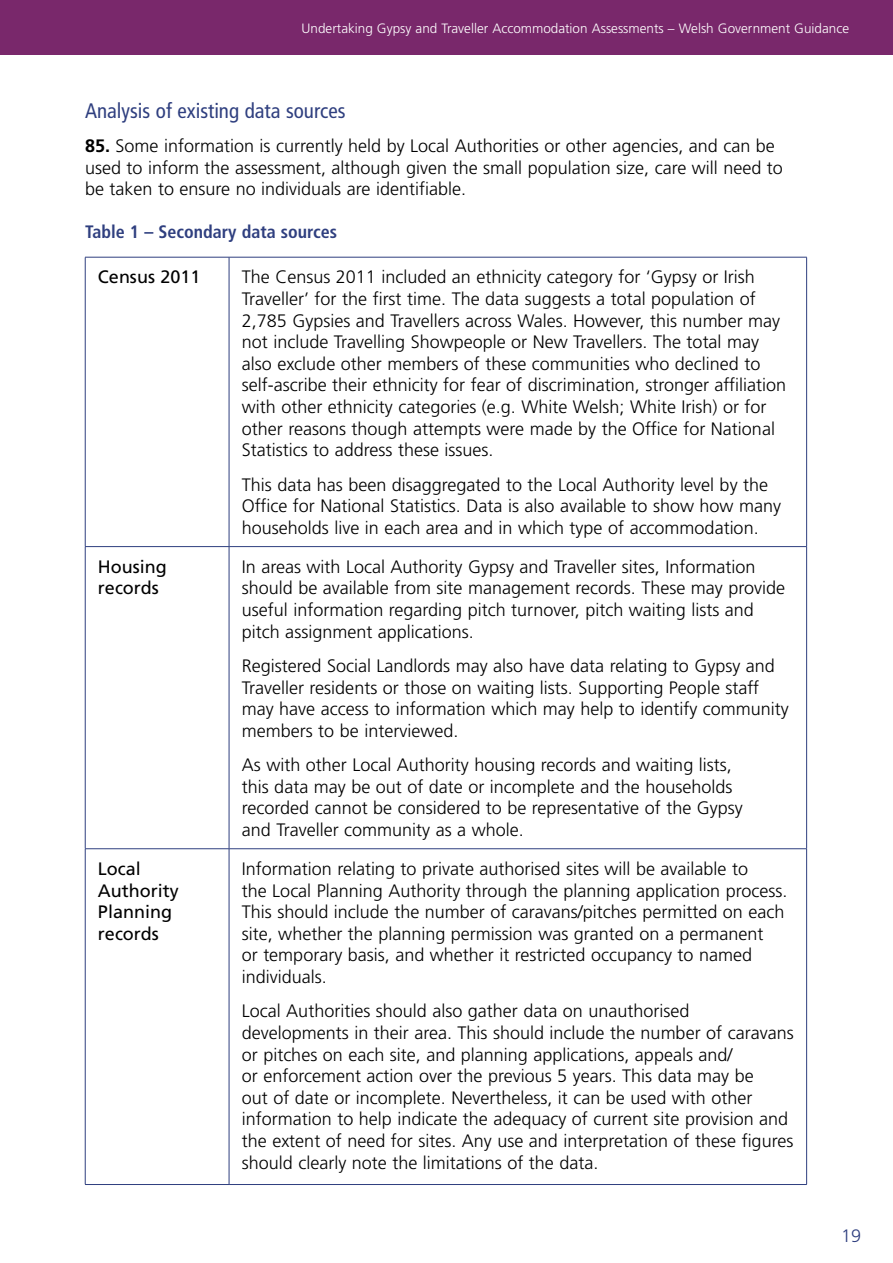
<style>
.page{position:relative;width:893px;height:1263px;background:#fff}
.page>*{position:absolute;margin:0;border:0;box-sizing:border-box;transform-origin:0 0}
.sub_heading{font:condensed 21px "Frutiger LT Std";color:#2f3f7f}
.table_text{font:300 18px/21.6px "Frutiger LT Std";color:#000}
.Body_text{font:300 18px/21.6px "Frutiger LT Std";color:#000}
.table_text-2{font:18px/21.6px "Frutiger LT Std";color:#000}
.sub_sub_heading{font:700 condensed 18px "Frutiger LT Std";color:#2f3f7f}
.t1{font:300 18px "Frutiger LT Std";color:#2f3f7f}
.t2{font:300 13.5px "Frutiger LT Std";color:#fff}
.s1{font-weight:700}
</style>
<div class="page">
<div style="left:0;top:0;width:893px;height:55px;background:#79286b"></div>
<hr style="left:85px;top:257px;width:144px;height:1px;background:#2f3f7f">
<hr style="left:85px;top:257px;width:1px;height:289px;background:#2f3f7f">
<hr style="left:229px;top:257px;width:578px;height:1px;background:#2f3f7f">
<hr style="left:229px;top:257px;width:1px;height:289px;background:#2f3f7f">
<hr style="left:806px;top:257px;width:1px;height:289px;background:#2f3f7f">
<hr style="left:85px;top:546px;width:144px;height:1px;background:#2f3f7f">
<hr style="left:85px;top:547px;width:1px;height:301px;background:#2f3f7f">
<hr style="left:229px;top:546px;width:578px;height:1px;background:#2f3f7f">
<hr style="left:229px;top:547px;width:1px;height:301px;background:#2f3f7f">
<hr style="left:806px;top:547px;width:1px;height:301px;background:#2f3f7f">
<hr style="left:85px;top:848px;width:144px;height:1px;background:#2f3f7f">
<hr style="left:85px;top:849px;width:1px;height:335px;background:#2f3f7f">
<hr style="left:229px;top:848px;width:578px;height:1px;background:#2f3f7f">
<hr style="left:229px;top:849px;width:1px;height:335px;background:#2f3f7f">
<hr style="left:806px;top:849px;width:1px;height:335px;background:#2f3f7f">
<hr style="left:85px;top:1184px;width:144px;height:1px;background:#2f3f7f">
<hr style="left:229px;top:1184px;width:578px;height:1px;background:#2f3f7f">
<p class="t2" style="left:302px;top:21px;width:549px">Undertaking Gypsy and Traveller Accommodation Assessments – Welsh Government Guidance</p>
<p class="sub_heading" style="left:85px;top:98px;width:262px">Analysis of existing data sources</p>
<p class="Body_text" style="left:85px;top:135px;width:699px"><span class="s1">85.</span> Some information is currently held by Local Authorities or other agencies, and can be used to inform the assessment, although given the small population size, care will need to be taken to ensure no individuals are identifiable.</p>
<p class="sub_sub_heading" style="left:85px;top:221px;width:254px">Table 1 – Secondary data sources</p>
<p class="table_text-2" style="left:98px;top:266px;width:104px">Census 2011</p>
<p class="table_text" style="left:242px;top:267px;width:546px">The Census 2011 included an ethnicity category for ‘Gypsy or Irish Traveller’ for the first time. The data suggests a total population of 2,785 Gypsies and Travellers across Wales. However, this number may not include Travelling Showpeople or New Travellers. The total may also exclude other members of these communities who declined to self‑ascribe their ethnicity for fear of discrimination, stronger affiliation with other ethnicity categories (e.g. White Welsh; White Irish) or for other reasons though attempts were made by the Office for National Statistics to address these issues.</p>
<p class="table_text" style="left:242px;top:474px;width:541px">This data has been disaggregated to the Local Authority level by the<br>Office for National Statistics. Data is also available to show how many households live in each area and in which type of accommodation.</p>
<p class="table_text-2" style="left:98px;top:556px;width:70px">Housing records</p>
<p class="table_text" style="left:242px;top:556px;width:545px">In areas with Local Authority Gypsy and Traveller sites, Information should be available from site management records. These may provide useful information regarding pitch turnover, pitch waiting lists and pitch assignment applications.</p>
<p class="table_text" style="left:242px;top:655px;width:549px">Registered Social Landlords may also have data relating to Gypsy and Traveller residents or those on waiting lists. Supporting People staff may have access to information which may help to identify community members to be interviewed.</p>
<p class="table_text" style="left:242px;top:754px;width:502px">As with other Local Authority housing records and waiting lists, this data may be out of date or incomplete and the households recorded cannot be considered to be representative of the Gypsy and Traveller community as a whole.</p>
<p class="table_text-2" style="left:98px;top:858px;width:82px">Local<br>Authority<br>Planning records</p>
<p class="table_text" style="left:242px;top:858px;width:547px">Information relating to private authorised sites will be available to<br>the Local Planning Authority through the planning application process.<br>This should include the number of caravans/pitches permitted on each site, whether the planning permission was granted on a permanent<br>or temporary basis, and whether it restricted occupancy to named individuals.</p>
<p class="table_text" style="left:242px;top:1001px;width:553px">Local Authorities should also gather data on unauthorised developments in their area. This should include the number of caravans or pitches on each site, and planning applications, appeals and/<br>or enforcement action over the previous 5 years. This data may be<br>out of date or incomplete. Nevertheless, it can be used with other information to help indicate the adequacy of current site provision and the extent of need for sites. Any use and interpretation of these figures should clearly note the limitations of the data.</p>
<p class="t1" style="left:841px;top:1226px;width:22px">19</p>
</div>
